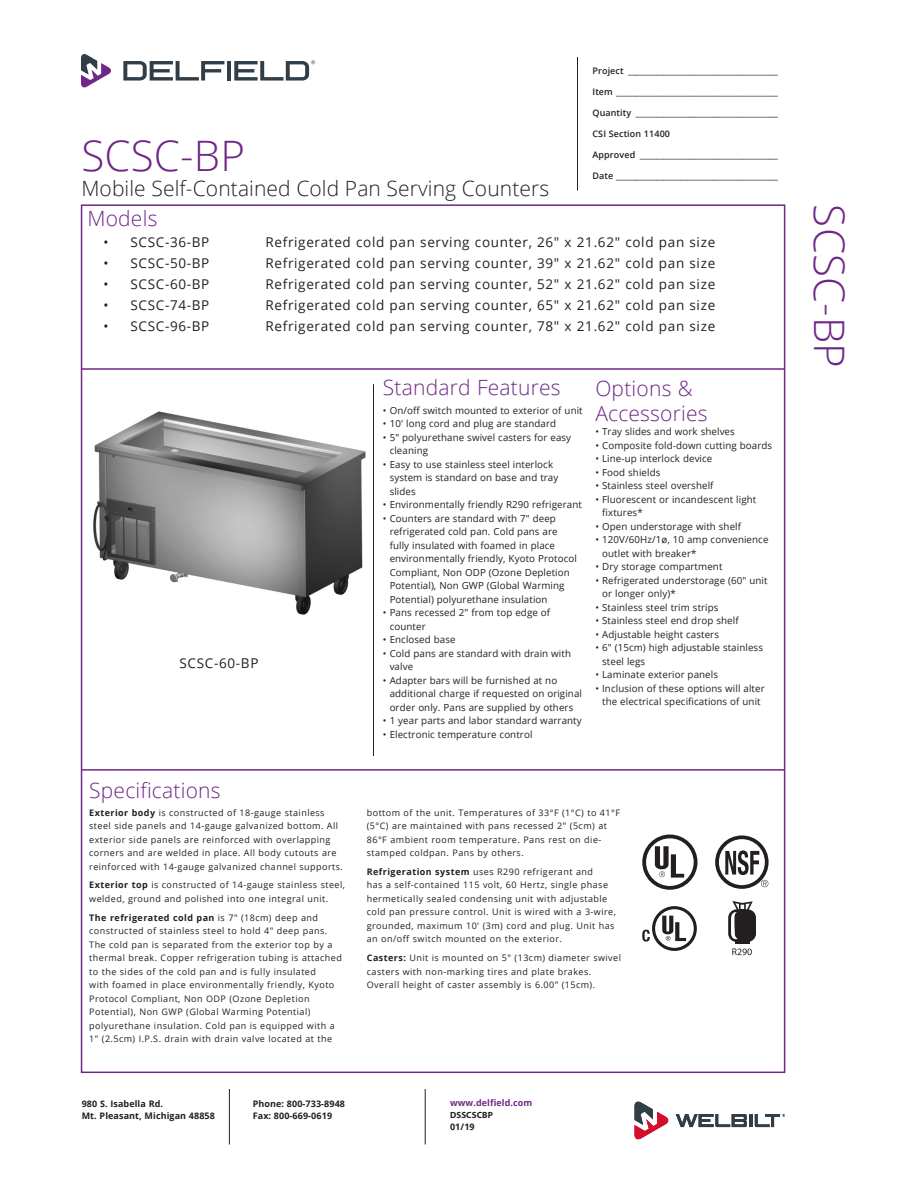
<style>
.page{position:relative;width:918px;height:1188px;background:#fff}
.page>*{position:absolute;margin:0;border:0;box-sizing:border-box;transform-origin:0 0}
.Side_Headers{font:300 42px "Open Sans";letter-spacing:.005em;color:#6f2786}
.Header_-_Main{font:300 42px "Open Sans";letter-spacing:.005em;color:#6f2786}
.Header_-_Specs{font:300 21px "Open Sans";letter-spacing:.01em;color:#6f2786}
.Sub_-_Head{font:300 21px "Open Sans";letter-spacing:.005em;color:#231f20}
.Model_Number{font:13.5px "Open Sans";letter-spacing:.05em;color:#231f20}
.t1{font:9.75px/13.5px "Open Sans";letter-spacing:.01em;color:#231f20}
.Specifications{font:9px/13.5px "Open Sans";letter-spacing:.05em;color:#231f20}
.t2{font:600 9px "Open Sans";letter-spacing:.01em;color:#231f20}
.Bottom_Signoff{font:700 9px "Open Sans";letter-spacing:.01em;color:#231f20}
.Bottom_Signoff-2{font:700 9px "Open Sans";letter-spacing:.01em;color:#6f2786}
.Bottom_Signoff-3{font:700 9px "Myriad Pro";letter-spacing:.01em;color:#231f20}
.s1{font-weight:700}
</style>
<div class="page">
<hr style="left:577px;top:57px;width:1px;height:133px;background:#231f20">
<svg style="left:81px;top:54px;width:30px;height:33px"></svg>
<svg style="left:123px;top:61px;width:101px;height:20px"></svg>
<hr style="left:227px;top:61px;width:4px;height:20px;background:#313e48">
<svg style="left:234px;top:60px;width:81px;height:21px"></svg>
<hr style="left:229px;top:1089px;width:1px;height:55px;background:#231f20">
<hr style="left:425px;top:1089px;width:1px;height:55px;background:#231f20">
<svg style="left:676px;top:1114px;width:109px;height:13px"></svg>
<svg style="left:634px;top:1102px;width:35px;height:37px"></svg>
<hr style="left:373px;top:384px;width:1px;height:372px;background:#231f20">
<hr style="left:81px;top:368px;width:703px;height:2px;background:#6f2786">
<hr style="left:82px;top:769px;width:702px;height:2px;background:#6f2786">
<div style="left:642px;top:835px;width:55px;height:55px;border:4px solid #231f20;border-radius:50%"></div>
<svg style="left:655px;top:846px;width:29px;height:32px"></svg>
<div style="left:652px;top:906px;width:45px;height:45px;border:3px solid #231f20;border-radius:50%"></div>
<svg style="left:662px;top:916px;width:24px;height:25px"></svg>
<svg style="left:642px;top:930px;width:8px;height:12px"></svg>
<div style="left:715px;top:835px;width:54px;height:54px;border:4px solid #231f20;border-radius:50%"></div>
<svg style="left:725px;top:850px;width:43px;height:37px"></svg>
<svg style="left:728px;top:901px;width:28px;height:54px"></svg>
<img style="left:93px;top:411px;width:273px;height:204px">
<p class="Header_-_Main" style="left:81px;top:127px;width:165px">SCSC-BP</p>
<p class="Sub_-_Head" style="left:81px;top:174px;width:469px">Mobile Self-Contained Cold Pan Serving Counters</p>
<p class="t2" style="left:592px;top:64px;width:187px">Project ______________________________________</p>
<p class="t2" style="left:592px;top:85px;width:187px">Item _________________________________________</p>
<p class="t2" style="left:592px;top:106px;width:187px">Quantity ____________________________________</p>
<p class="t2" style="left:592px;top:127px;width:79px">CSI Section 11400</p>
<p class="t2" style="left:592px;top:148px;width:187px">Approved ___________________________________</p>
<p class="t2" style="left:592px;top:169px;width:187px">Date _________________________________________</p>
<p class="Header_-_Specs" style="left:87px;top:204px;width:72px">Models</p>
<p class="Side_Headers" style="left:858px;top:204px;width:165px;rotate:90deg">SCSC-BP</p>
<p class="Model_Number" style="left:104px;top:233px;width:107px">• SCSC-36-BP</p>
<p class="Model_Number" style="left:266px;top:233px;width:451px">Refrigerated cold pan serving counter, 26" x 21.62" cold pan size</p>
<p class="Model_Number" style="left:104px;top:254px;width:107px">• SCSC-50-BP</p>
<p class="Model_Number" style="left:266px;top:254px;width:451px">Refrigerated cold pan serving counter, 39" x 21.62" cold pan size</p>
<p class="Model_Number" style="left:104px;top:275px;width:107px">• SCSC-60-BP</p>
<p class="Model_Number" style="left:266px;top:275px;width:451px">Refrigerated cold pan serving counter, 52" x 21.62" cold pan size</p>
<p class="Model_Number" style="left:104px;top:296px;width:107px">• SCSC-74-BP</p>
<p class="Model_Number" style="left:266px;top:296px;width:451px">Refrigerated cold pan serving counter, 65" x 21.62" cold pan size</p>
<p class="Model_Number" style="left:104px;top:317px;width:107px">• SCSC-96-BP</p>
<p class="Model_Number" style="left:266px;top:317px;width:451px">Refrigerated cold pan serving counter, 78" x 21.62" cold pan size</p>
<p class="Model_Number" style="left:180px;top:654px;width:80px">SCSC-60-BP</p>
<p class="Header_-_Specs" style="left:89px;top:776px;width:133px">Specifications</p>
<p class="Specifications" style="left:89px;top:805px;width:255px"><span class="s1">Exterior body</span> is constructed of 18-gauge stainless steel side panels and 14-gauge galvanized bottom. All exterior side panels are reinforced with overlapping corners and are welded in place. All body cutouts are reinforced with 14-gauge galvanized channel supports.</p>
<p class="Specifications" style="left:89px;top:878px;width:257px"><span class="s1">Exterior top</span> is constructed of 14-gauge stainless steel, welded, ground and polished into one integral unit.</p>
<p class="Specifications" style="left:89px;top:911px;width:254px"><span class="s1">The refrigerated cold pan</span> is 7" (18cm) deep and constructed of stainless steel to hold 4" deep pans.<br>The cold pan is separated from the exterior top by a thermal break. Copper refrigeration tubing is attached to the sides of the cold pan and is fully insulated<br>with foamed in place environmentally friendly, Kyoto Protocol Compliant, Non ODP (Ozone Depletion Potential), Non GWP (Global Warming Potential) polyurethane insulation. Cold pan is equipped with a 1" (2.5cm) I.P.S. drain with drain valve located at the</p>
<p class="Header_-_Specs" style="left:383px;top:373px;width:179px">Standard Features</p>
<p class="t1" style="left:383px;top:403px;width:201px">• On/off switch mounted to exterior of unit</p>
<p class="t1" style="left:383px;top:417px;width:175px">• 10' long cord and plug are standard</p>
<p class="t1" style="left:390px;top:430px;width:183px;text-indent:-7px">• 5" polyurethane swivel casters for easy cleaning</p>
<p class="t1" style="left:390px;top:457px;width:170px;text-indent:-7px">• Easy to use stainless steel interlock system is standard on base and tray slides</p>
<p class="t1" style="left:383px;top:498px;width:201px">• Environmentally friendly R290 refrigerant</p>
<p class="t1" style="left:390px;top:511px;width:189px;text-indent:-7px">• Counters are standard with 7" deep refrigerated cold pan. Cold pans are fully insulated with foamed in place environmentally friendly, Kyoto Protocol Compliant, Non ODP (Ozone Depletion Potential), Non GWP (Global Warming Potential) polyurethane insulation</p>
<p class="t1" style="left:390px;top:606px;width:162px;text-indent:-7px">• Pans recessed 2" from top edge of counter</p>
<p class="t1" style="left:383px;top:633px;width:74px">• Enclosed base</p>
<p class="t1" style="left:390px;top:646px;width:183px;text-indent:-7px">• Cold pans are standard with drain with valve</p>
<p class="t1" style="left:390px;top:673px;width:194px;text-indent:-7px">• Adapter bars will be furnished at no additional charge if requested on original order only. Pans are supplied by others</p>
<p class="t1" style="left:383px;top:714px;width:200px">• 1 year parts and labor standard warranty</p>
<p class="t1" style="left:383px;top:727px;width:151px">• Electronic temperature control</p>
<p class="Header_-_Specs" style="left:595px;top:374px;width:99px">Options &amp;</p>
<p class="Header_-_Specs" style="left:595px;top:399px;width:114px">Accessories</p>
<p class="t1" style="left:595px;top:425px;width:141px">• Tray slides and work shelves</p>
<p class="t1" style="left:595px;top:438px;width:178px">• Composite fold-down cutting boards</p>
<p class="t1" style="left:595px;top:452px;width:119px">• Line-up interlock device</p>
<p class="t1" style="left:595px;top:465px;width:67px">• Food shields</p>
<p class="t1" style="left:595px;top:479px;width:120px">• Stainless steel overshelf</p>
<p class="t1" style="left:602px;top:492px;width:156px;text-indent:-7px">• Fluorescent or incandescent light fixtures*</p>
<p class="t1" style="left:595px;top:519px;width:147px">• Open understorage with shelf</p>
<p class="t1" style="left:602px;top:533px;width:168px;text-indent:-7px">• 120V/60Hz/1ø, 10 amp convenience outlet with breaker*</p>
<p class="t1" style="left:595px;top:560px;width:129px">• Dry storage compartment</p>
<p class="t1" style="left:602px;top:573px;width:167px;text-indent:-7px">• Refrigerated understorage (60" unit or longer only)*</p>
<p class="t1" style="left:595px;top:600px;width:125px">• Stainless steel trim strips</p>
<p class="t1" style="left:595px;top:614px;width:145px">• Stainless steel end drop shelf</p>
<p class="t1" style="left:595px;top:627px;width:125px">• Adjustable height casters</p>
<p class="t1" style="left:602px;top:641px;width:162px;text-indent:-7px">• 6" (15cm) high adjustable stainless steel legs</p>
<p class="t1" style="left:595px;top:668px;width:124px">• Laminate exterior panels</p>
<p class="t1" style="left:595px;top:681px;width:171px;text-align:center">• Inclusion of these options will alter the electrical specifications of unit</p>
<p class="Specifications" style="left:367px;top:805px;width:255px">bottom of the unit. Temperatures of 33°F (1°C) to 41°F (5°C) are maintained with pans recessed 2" (5cm) at 86°F ambient room temperature. Pans rest on die&shy;stamped coldpan. Pans by others.</p>
<p class="Specifications" style="left:367px;top:865px;width:251px"><span class="s1">Refrigeration system</span> uses R290 refrigerant and<br>has a self-contained 115 volt, 60 Hertz, single phase hermetically sealed condensing unit with adjustable cold pan pressure control. Unit is wired with a 3-wire, grounded, maximum 10' (3m) cord and plug. Unit has an on/off switch mounted on the exterior.</p>
<p class="Specifications" style="left:367px;top:951px;width:256px"><span class="s1">Casters:</span> Unit is mounted on 5" (13cm) diameter swivel casters with non-marking tires and plate brakes.<br>Overall height of caster assembly is 6.00" (15cm).</p>
<p class="Bottom_Signoff" style="left:82px;top:1097px;width:83px">980 S. Isabella Rd.</p>
<p class="Bottom_Signoff" style="left:82px;top:1109px;width:135px">Mt. Pleasant, Michigan 48858</p>
<p class="Bottom_Signoff" style="left:253px;top:1097px;width:94px">Phone: 800-733-8948</p>
<p class="Bottom_Signoff" style="left:253px;top:1109px;width:81px">Fax: 800-669-0619</p>
<p class="Bottom_Signoff-2" style="left:450px;top:1097px;width:84px">www.delfield.com</p>
<p class="Bottom_Signoff-3" style="left:450px;top:1109px;width:44px">DSSCSCBP</p>
<p class="Bottom_Signoff" style="left:450px;top:1121px;width:26px">01/19</p>
</div>
